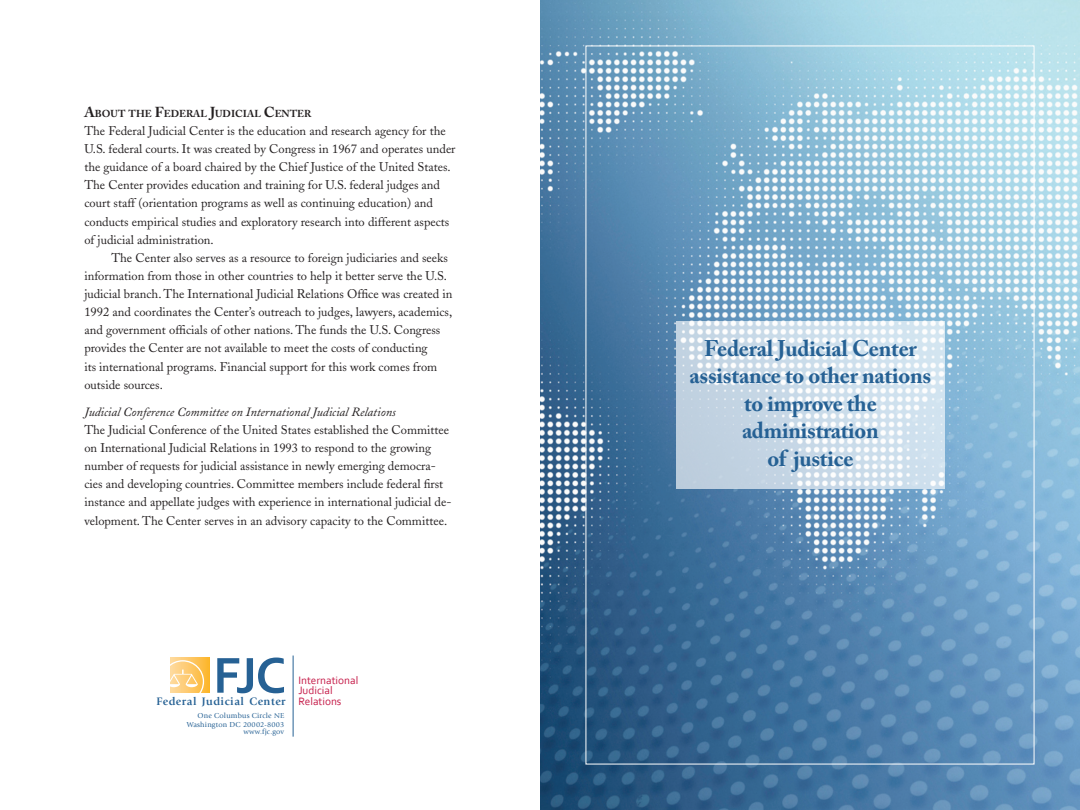
<style>
.page{position:relative;width:1080px;height:810px;background:#fff}
.page>*{position:absolute;margin:0;border:0;box-sizing:border-box;transform-origin:0 0}
.t1{font:700 52.88px "Corbel";color:#266194}
.t2{font:700 22.5px/27.5px "Adobe Caslon Pro";letter-spacing:-.01em;color:#266194;text-align:center}
.Paragraph_Style_1{font:12.5px/18.1px "Adobe Caslon";color:#231f20}
.Paragraph_Style_2{font:12.5px/18.1px "Adobe Caslon";color:#231f20}
.Category_Intro{font:italic 12.5px "Adobe Caslon";color:#231f20}
.t3{font:700 11.38px "Giovanni";letter-spacing:.045em;color:#266194}
.Course_Name{font:11.25px "Corbel";color:#c61e4b}
.Category_Head{font:700 10.12px "Adobe Caslon Pro";color:#231f20}
.t4{font:7.5px "Giovanni";letter-spacing:.025em;color:#266194}
.s1{font-size:14.38px}
</style>
<div class="page">
<img style="left:540px;top:0;width:540px;height:810px">
<svg style="left:677px;top:321px;width:268px;height:167px"></svg>
<svg style="left:171px;top:657px;width:38px;height:36px"></svg>
<svg style="left:170px;top:670px;width:28px;height:17px"></svg>
<div style="left:161px;top:660px;width:43px;height:43px;border:1px solid #fff;border-radius:50%"></div>
<hr style="left:293px;top:656px;width:1px;height:81px;background:#266194">
<p class="Category_Head" style="left:84px;top:107px;width:229px"><span class="s1">A</span>BOUT THE <span class="s1">F</span>EDERAL <span class="s1">J</span>UDICIAL <span class="s1">C</span>ENTER</p>
<p class="Paragraph_Style_1" style="left:84px;top:122px;width:373px">The Federal Judicial Center is the education and research agency for the U.S. federal courts. It was created by Congress in 1967 and operates under the guidance of a board chaired by the Chief Justice of the United States.<br>The Center provides education and training for U.S. federal judges and court staff (orientation programs as well as continuing education) and conducts empirical studies and exploratory research into different aspects of judicial administration.</p>
<p class="Paragraph_Style_2" style="left:84px;top:249px;width:369px;text-indent:27px">The Center also serves as a resource to foreign judiciaries and seeks information from those in other countries to help it better serve the U.S. judicial branch. The International Judicial Relations Office was created in 1992 and coordinates the Center’s outreach to judges, lawyers, academics, and government officials of other nations. The funds the U.S. Congress provides the Center are not available to meet the costs of conducting<br>its international programs. Financial support for this work comes from outside sources.</p>
<p class="Category_Intro" style="left:84px;top:405px;width:313px">Judicial Conference Committee on International Judicial Relations</p>
<p class="Paragraph_Style_1" style="left:84px;top:421px;width:369px">The Judicial Conference of the United States established the Committee on International Judicial Relations in 1993 to respond to the growing number of requests for judicial assistance in newly emerging democra&shy;cies and developing countries. Committee members include federal first instance and appellate judges with experience in international judicial de&shy;velopment. The Center serves in an advisory capacity to the Committee.</p>
<p class="t1" style="left:213px;top:642px;width:75px">FJC</p>
<p class="t3" style="left:157px;top:695px;width:131px">Federal Judicial Center</p>
<p class="t4" style="left:197px;top:712px;width:88px">One Columbus Circle NE</p>
<p class="t4" style="left:187px;top:720px;width:99px">Washington DC 20002-8003</p>
<p class="t4" style="left:243px;top:728px;width:42px">www.fjc.gov</p>
<p class="Course_Name" style="left:298px;top:673px;width:61px">International</p>
<p class="Course_Name" style="left:298px;top:684px;width:36px">Judicial</p>
<p class="Course_Name" style="left:298px;top:694px;width:45px">Relations</p>
<p class="t2" style="left:704px;top:334px;width:214px">Federal Judicial Center</p>
<p class="t2" style="left:690px;top:362px;width:243px">assistance to other nations to improve the administration<br>of justice</p>
</div>
